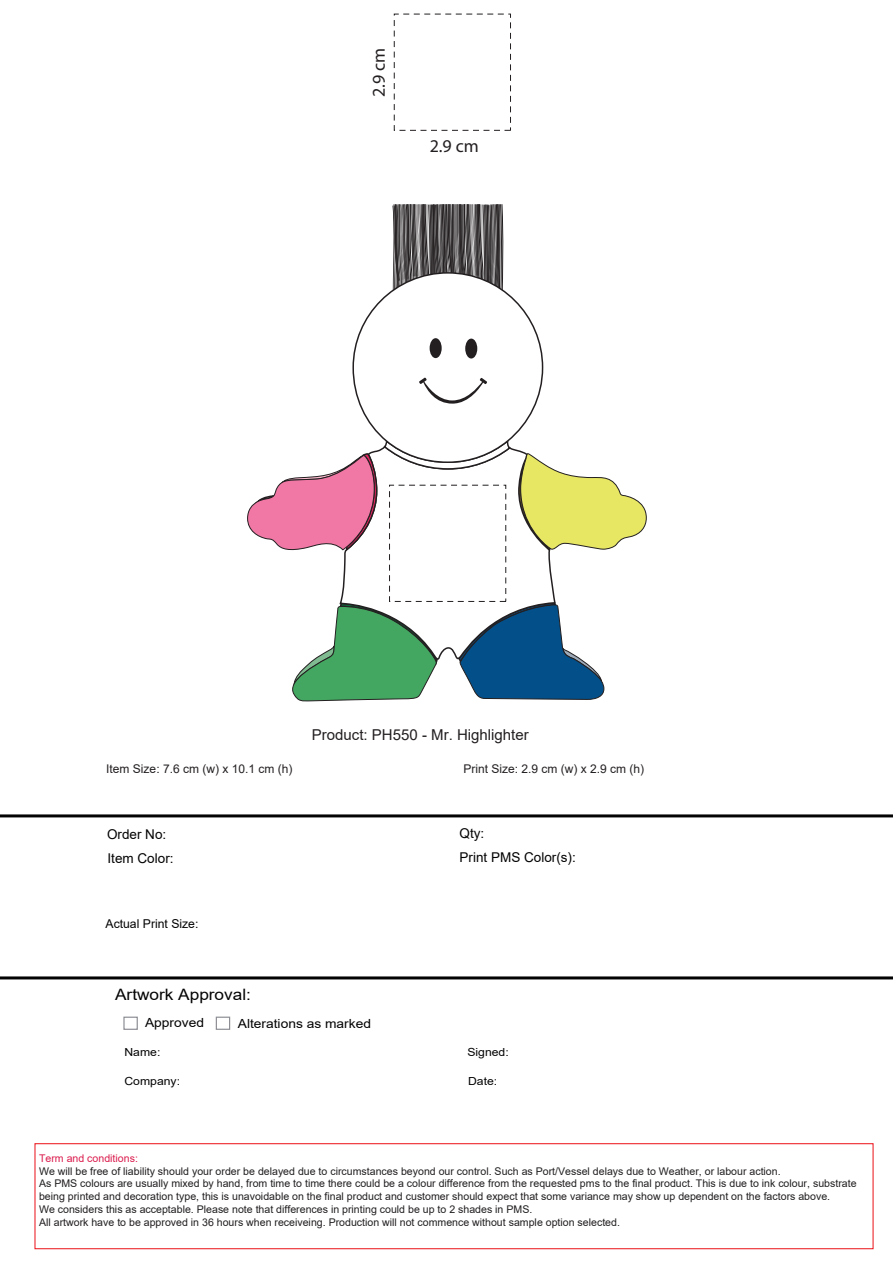
<style>
.page{position:relative;width:893px;height:1263px;background:#fff}
.page>*{position:absolute;margin:0;border:0;box-sizing:border-box;transform-origin:0 0}
.t1{font:18px "Myriad Pro";color:#231f20}
.t2{font:15.75px "Arial";color:#030303;scale:1.1 1}
.t3{font:15px "Arial";color:#231f20}
.t4{font:13.5px "Arial";color:#030303}
.t5{font:12.6px "Arial";color:#030303;scale:1.1 1}
.t6{font:12.15px "Arial";color:#030303}
.t7{font:12px "Arial";color:#231f20}
.t8{font:11.1px "Arial";color:#030303;scale:1.1 1}
.t9{font:10.65px/12.8px "Arial";color:#211e1e}
.t10{font:10.65px "Arial";color:#db1b4d}
</style>
<div class="page">
<div style="left:216px;top:1016px;width:14px;height:14px;border:1px solid #8d8e94"></div>
<div style="left:123px;top:1016px;width:15px;height:14px;border:1px solid #8d8e94"></div>
<hr style="left:0;top:814px;width:893px;height:3px;background:#030303">
<hr style="left:0;top:976px;width:893px;height:3px;background:#030303">
<div style="left:34px;top:1143px;width:840px;height:106px;border:1px solid #ec2026"></div>
<div style="left:394px;top:14px;width:117px;height:117px;border:1px dashed #231f20"></div>
<svg style="left:340px;top:558px;width:216px;height:101px"></svg>
<svg style="left:292px;top:602px;width:147px;height:100px"></svg>
<svg style="left:457px;top:601px;width:148px;height:99px"></svg>
<svg style="left:247px;top:204px;width:400px;height:354px"></svg>
<h1 class="t1" style="left:368px;top:97px;width:51px;rotate:-90deg">2.9 cm</h1>
<h1 class="t1" style="left:430px;top:134px;width:51px">2.9 cm</h1>
<h3 class="t3" style="left:312px;top:725px;width:218px">Product: PH550 - Mr. Highlighter</h3>
<p class="t7" style="left:106px;top:761px;width:188px">Item Size: 7.6 cm (w) x 10.1 cm (h)</p>
<p class="t7" style="left:463px;top:761px;width:182px">Print Size: 2.9 cm (w) x 2.9 cm (h)</p>
<p class="t4" style="left:107px;top:825px;width:61px">Order No:</p>
<p class="t4" style="left:460px;top:824px;width:26px">Qty:</p>
<p class="t4" style="left:108px;top:849px;width:68px">Item Color:</p>
<p class="t4" style="left:460px;top:848px;width:118px">Print PMS Color(s):</p>
<p class="t6" style="left:106px;top:915px;width:94px">Actual Print Size:</p>
<h2 class="t2" style="left:115px;top:984px;width:125px">Artwork Approval:</h2>
<p class="t5" style="left:145px;top:1014px;width:55px">Approved</p>
<p class="t5" style="left:238px;top:1014px;width:123px">Alterations as marked</p>
<p class="t8" style="left:124px;top:1044px;width:34px">Name:</p>
<p class="t8" style="left:124px;top:1073px;width:52px">Company:</p>
<p class="t8" style="left:467px;top:1044px;width:39px">Signed:</p>
<p class="t8" style="left:468px;top:1073px;width:28px">Date:</p>
<p class="t10" style="left:39px;top:1151px;width:100px">Term and conditions:</p>
<p class="t9" style="left:39px;top:1164px;width:819px">We will be free of liability should your order be delayed due to circumstances beyond our control. Such as Port/Vessel delays due to Weather, or labour action.<br>As PMS colours are usually mixed by hand, from time to time there could be a colour difference from the requested pms to the final product. This is due to ink colour, substrate being printed and decoration type, this is unavoidable on the final product and customer should expect that some variance may show up dependent on the factors above.<br>We considers this as acceptable. Please note that differences in printing could be up to 2 shades in PMS.<br>All artwork have to be approved in 36 hours when receiveing. Production will not commence without sample option selected.</p>
</div>
